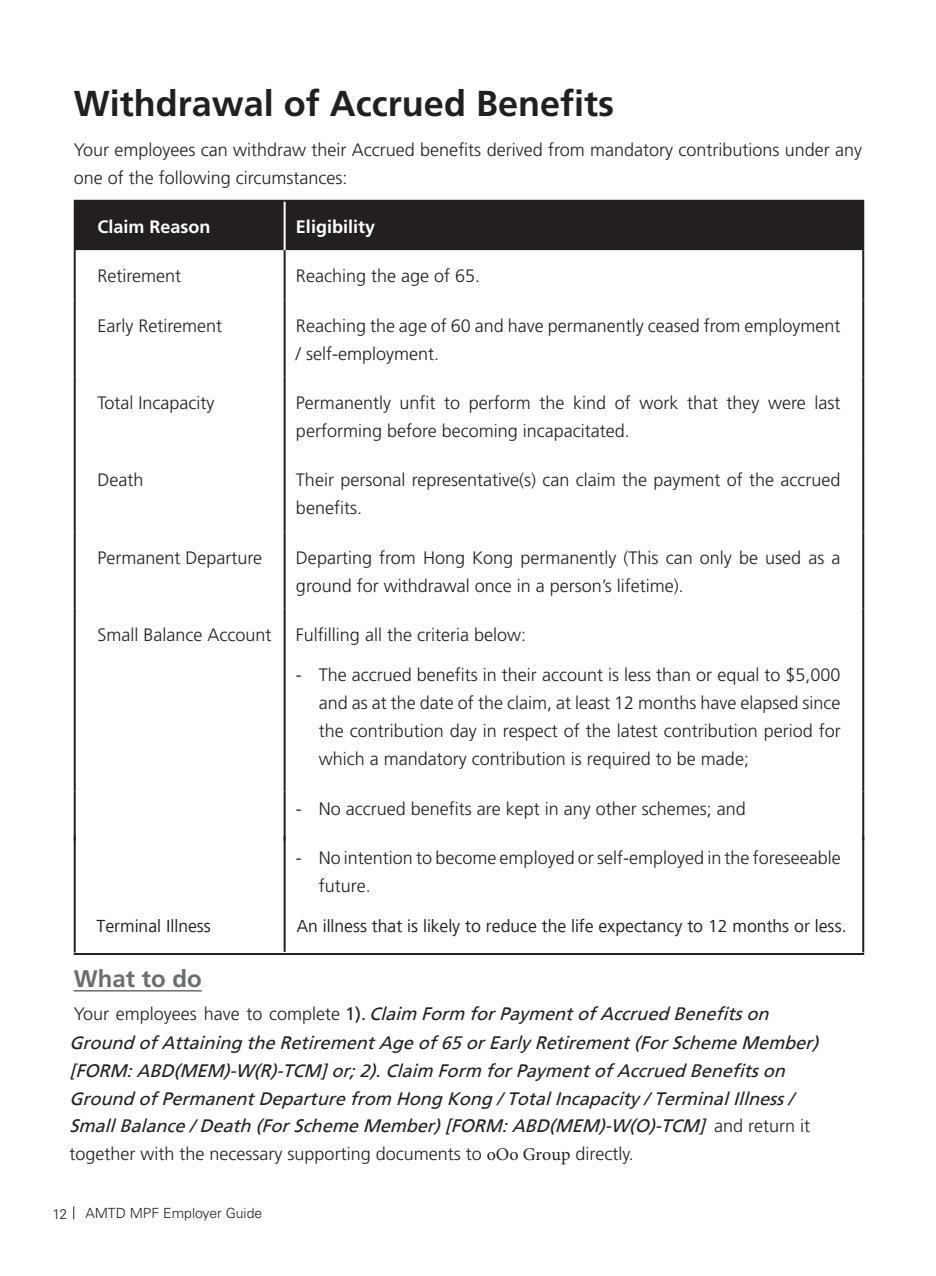
<style>
.page{position:relative;width:936px;height:1276px;background:#fff}
.page>*{position:absolute;margin:0;border:0;box-sizing:border-box;transform-origin:0 0}
.t1{font:700 36px "Frutiger";color:#231f20}
.t2{font:700 24px "Frutiger";color:#6c6d70}
.t3{font:300 18px/28px "Frutiger";color:#231f20}
.t4{font:italic 18px/28px "Frutiger";color:#231f20}
.t5{font:18px "Frutiger Next LT";color:#231f20}
.t6{font:700 18px "Frutiger";color:#fff}
.t7{font:300 14px "Univers";color:#231f20}
.s1{font-weight:300;font-style:normal}
.s2{font-style:normal}
.s3{font-family:"Minion Pro";font-style:normal}
</style>
<div class="page">
<svg style="left:73px;top:1206px;width:1px;height:13px"></svg>
<div style="left:76px;top:202px;width:786px;height:48px;background:#231f20"></div>
<hr style="left:74px;top:200px;width:210px;height:2px;background:#231f20">
<hr style="left:74px;top:202px;width:2px;height:48px;background:#231f20">
<hr style="left:284px;top:200px;width:580px;height:2px;background:#231f20">
<hr style="left:862px;top:202px;width:2px;height:48px;background:#231f20">
<hr style="left:74px;top:250px;width:2px;height:49px;background:#231f20">
<hr style="left:283px;top:250px;width:2px;height:49px;background:#231f20">
<hr style="left:862px;top:250px;width:2px;height:49px;background:#231f20">
<hr style="left:74px;top:299px;width:2px;height:78px;background:#231f20">
<hr style="left:283px;top:299px;width:2px;height:78px;background:#231f20">
<hr style="left:862px;top:299px;width:2px;height:78px;background:#231f20">
<hr style="left:74px;top:377px;width:2px;height:77px;background:#231f20">
<hr style="left:283px;top:377px;width:2px;height:77px;background:#231f20">
<hr style="left:862px;top:377px;width:2px;height:77px;background:#231f20">
<hr style="left:74px;top:454px;width:2px;height:77px;background:#231f20">
<hr style="left:283px;top:454px;width:2px;height:77px;background:#231f20">
<hr style="left:862px;top:454px;width:2px;height:77px;background:#231f20">
<hr style="left:74px;top:531px;width:2px;height:78px;background:#231f20">
<hr style="left:283px;top:531px;width:2px;height:78px;background:#231f20">
<hr style="left:862px;top:531px;width:2px;height:78px;background:#231f20">
<hr style="left:74px;top:609px;width:2px;height:49px;background:#231f20">
<hr style="left:283px;top:609px;width:2px;height:49px;background:#231f20">
<hr style="left:862px;top:609px;width:2px;height:49px;background:#231f20">
<hr style="left:74px;top:658px;width:2px;height:133px;background:#231f20">
<hr style="left:283px;top:658px;width:2px;height:133px;background:#231f20">
<hr style="left:862px;top:658px;width:2px;height:133px;background:#231f20">
<hr style="left:74px;top:791px;width:2px;height:49px;background:#231f20">
<hr style="left:283px;top:791px;width:2px;height:49px;background:#231f20">
<hr style="left:862px;top:791px;width:2px;height:49px;background:#231f20">
<hr style="left:73px;top:836px;width:3px;height:116px;background:#231f20">
<hr style="left:283px;top:836px;width:3px;height:116px;background:#231f20">
<hr style="left:861px;top:836px;width:3px;height:116px;background:#231f20">
<hr style="left:74px;top:953px;width:790px;height:2px;background:#231f20">
<hr style="left:283px;top:202px;width:2px;height:48px;background:#fff">
<hr style="left:74px;top:990px;width:128px;height:1px;background:#231f20">
<h1 class="t1" style="left:74px;top:89px;width:542px">Withdrawal of Accrued Benefits</h1>
<p class="t3" style="left:74px;top:137px;width:790px">Your employees can withdraw their Accrued benefits derived from mandatory contributions under any one of the following circumstances:</p>
<p class="t6" style="left:97px;top:220px;width:115px">Claim Reason</p>
<p class="t6" style="left:296px;top:220px;width:81px">Eligibility</p>
<p class="t3" style="left:97px;top:263px;width:85px">Retirement</p>
<p class="t3" style="left:296px;top:263px;width:186px">Reaching the age of 65.</p>
<p class="t3" style="left:97px;top:313px;width:126px">Early Retirement</p>
<p class="t3" style="left:296px;top:313px;width:546px">Reaching the age of 60 and have permanently ceased from employment / self-employment.</p>
<p class="t3" style="left:97px;top:390px;width:118px">Total Incapacity</p>
<p class="t3" style="left:296px;top:390px;width:546px">Permanently unfit to perform the kind of work that they were last performing before becoming incapacitated.</p>
<p class="t3" style="left:97px;top:467px;width:48px">Death</p>
<p class="t3" style="left:296px;top:467px;width:546px">Their personal representative(s) can claim the payment of the accrued benefits.</p>
<p class="t3" style="left:97px;top:545px;width:166px">Permanent Departure</p>
<p class="t3" style="left:296px;top:545px;width:546px">Departing from Hong Kong permanently (This can only be used as a ground for withdrawal once in a person’s lifetime).</p>
<p class="t3" style="left:97px;top:622px;width:176px">Small Balance Account</p>
<p class="t3" style="left:296px;top:622px;width:231px">Fulfilling all the criteria below:</p>
<p class="t3" style="left:318px;top:662px;width:523px;text-align:justify;text-indent:-23px">- The accrued benefits in their account is less than or equal to $5,000 and as at the date of the claim, at least 12 months have elapsed since the contribution day in respect of the latest contribution period for which a mandatory contribution is required to be made;</p>
<p class="t3" style="left:296px;top:795px;width:451px">- No accrued benefits are kept in any other schemes; and</p>
<p class="t3" style="left:318px;top:845px;width:523px;text-indent:-23px">- No intention to become employed or self-employed in the foreseeable future.</p>
<p class="t5" style="left:96px;top:916px;width:116px">Terminal Illness</p>
<p class="t5" style="left:297px;top:916px;width:551px">An illness that is likely to reduce the life expectancy to 12 months or less.</p>
<h2 class="t2" style="left:74px;top:969px;width:130px">What to do</h2>
<p class="t4" style="left:69px;top:1000px;width:755px"><span class="s1">Yo u r e m p l o y e e s h a v e t o c o m p l e t e</span> <span class="s2">1 ) .</span> Claim Form forPaymentofAccrued Benefitson Ground ofAttaining theRetirementAgeof65orEarly Retirement(ForSchemeMember) [FORM:ABD(MEM)-W(R)-TCM]or;2).Claim Form forPaymentofAccrued Benefitson Ground ofPermanentDeparturefrom Hong Kong /TotalIncapacity /TerminalIllness/ SmallBalance/Death (ForSchemeMember)[FORM:ABD(MEM)-W(O)-TCM] <span class="s1">a n d r e t u r n i t together with the necessary supporting documents to</span> <span class="s3">oOo Group</span> <span class="s1">directly.</span></p>
<p class="t7" style="left:52px;top:1208px;width:16px">12</p>
<p class="t7" style="left:85px;top:1207px;width:178px">AMTD MPF Employer Guide</p>
</div>
